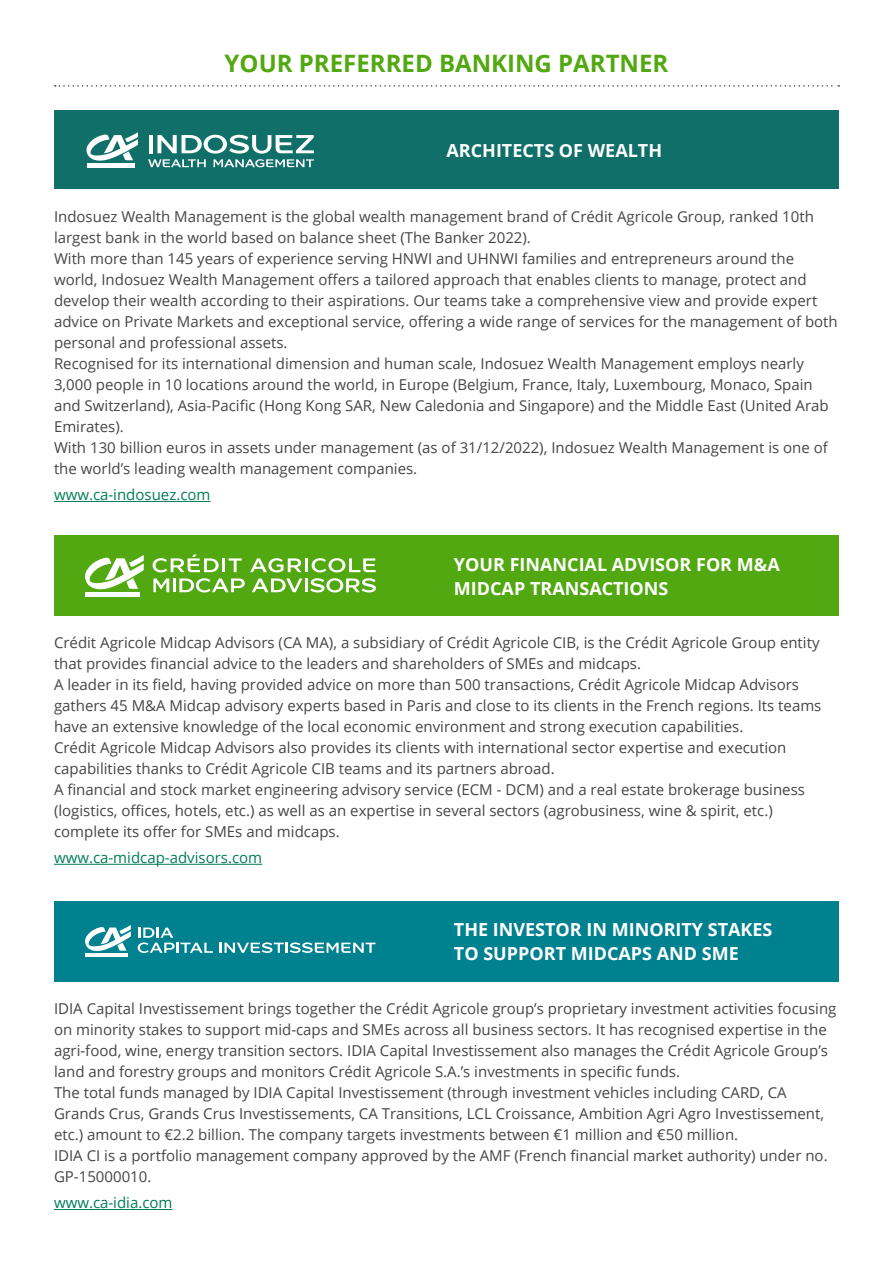
<style>
.page{position:relative;width:893px;height:1263px;background:#fff}
.page>*{position:absolute;margin:0;border:0;box-sizing:border-box;transform-origin:0 0}
.t1{font:700 24px "Open Sans";color:#52a810}
.t2{font:700 18px/24px "Open Sans";color:#fff}
.t3{font:15px/21px "Open Sans";color:#454545}
.t4{font:15px "Open Sans";color:#007d57}
</style>
<div class="page">
<svg style="left:55px;top:85px;width:784px;height:2px"></svg>
<hr style="left:54px;top:864px;width:208px;height:1px;background:#007d57">
<div style="left:54px;top:536px;width:785px;height:80px;background:#52a810"></div>
<svg style="left:153px;top:554px;width:66px;height:18px"></svg>
<hr style="left:222px;top:558px;width:3px;height:14px;background:#fff">
<svg style="left:229px;top:558px;width:13px;height:14px"></svg>
<svg style="left:250px;top:558px;width:51px;height:14px"></svg>
<hr style="left:305px;top:558px;width:3px;height:14px;background:#fff">
<svg style="left:312px;top:558px;width:64px;height:14px"></svg>
<div style="left:86px;top:592px;width:54px;height:5px;background:#fff"></div>
<svg style="left:85px;top:555px;width:59px;height:38px"></svg>
<svg style="left:153px;top:578px;width:16px;height:14px"></svg>
<hr style="left:173px;top:578px;width:3px;height:14px;background:#fff">
<svg style="left:179px;top:578px;width:66px;height:14px"></svg>
<svg style="left:252px;top:578px;width:50px;height:14px"></svg>
<hr style="left:305px;top:578px;width:3px;height:14px;background:#fff">
<svg style="left:310px;top:578px;width:66px;height:14px"></svg>
<hr style="left:54px;top:1209px;width:119px;height:1px;background:#007d57">
<div style="left:54px;top:901px;width:785px;height:80px;background:#00818f"></div>
<hr style="left:86px;top:953px;width:42px;height:4px;background:#fff">
<svg style="left:85px;top:925px;width:46px;height:29px"></svg>
<svg style="left:138px;top:927px;width:75px;height:26px"></svg>
<svg style="left:219px;top:942px;width:156px;height:11px"></svg>
<hr style="left:54px;top:501px;width:156px;height:1px;background:#007d57">
<div style="left:54px;top:111px;width:785px;height:78px;background:#116f6a"></div>
<svg style="left:148px;top:135px;width:166px;height:32px"></svg>
<hr style="left:87px;top:163px;width:47px;height:4px;background:#fff">
<svg style="left:86px;top:132px;width:52px;height:32px"></svg>
<h1 class="t1" style="left:225px;top:47px;width:445px">YOUR PREFERRED BANKING PARTNER</h1>
<p class="t2" style="left:446px;top:138px;width:217px">ARCHITECTS OF WEALTH</p>
<p class="t3" style="left:54px;top:205px;width:785px">Indosuez Wealth Management is the global wealth management brand of Crédit Agricole Group, ranked 10th largest bank in the world based on balance sheet (The Banker 2022).<br>With more than 145 years of experience serving HNWI and UHNWI families and entrepreneurs around the world, Indosuez Wealth Management offers a tailored approach that enables clients to manage, protect and develop their wealth according to their aspirations. Our teams take a comprehensive view and provide expert advice on Private Markets and exceptional service, offering a wide range of services for the management of both personal and professional assets.<br>Recognised for its international dimension and human scale, Indosuez Wealth Management employs nearly 3,000 people in 10 locations around the world, in Europe (Belgium, France, Italy, Luxembourg, Monaco, Spain and Switzerland), Asia-Pacific (Hong Kong SAR, New Caledonia and Singapore) and the Middle East (United Arab Emirates).<br>With 130 billion euros in assets under management (as of 31/12/2022), Indosuez Wealth Management is one of the world’s leading wealth management companies.</p>
<p class="t4" style="left:54px;top:485px;width:158px">www.ca-indosuez.com</p>
<p class="t2" style="left:454px;top:552px;width:327px">YOUR FINANCIAL ADVISOR FOR M&amp;A<br>MIDCAP TRANSACTIONS</p>
<p class="t3" style="left:54px;top:631px;width:769px">Crédit Agricole Midcap Advisors (CA MA), a subsidiary of Crédit Agricole CIB, is the Crédit Agricole Group entity that provides financial advice to the leaders and shareholders of SMEs and midcaps.<br>A leader in its field, having provided advice on more than 500 transactions, Crédit Agricole Midcap Advisors gathers 45 M&amp;A Midcap advisory experts based in Paris and close to its clients in the French regions. Its teams have an extensive knowledge of the local economic environment and strong execution capabilities.<br>Crédit Agricole Midcap Advisors also provides its clients with international sector expertise and execution capabilities thanks to Crédit Agricole CIB teams and its partners abroad.<br>A financial and stock market engineering advisory service (ECM - DCM) and a real estate brokerage business (logistics, offices, hotels, etc.) as well as an expertise in several sectors (agrobusiness, wine &amp; spirit, etc.) complete its offer for SMEs and midcaps.</p>
<p class="t4" style="left:54px;top:847px;width:210px">www.ca-midcap-advisors.com</p>
<p class="t2" style="left:454px;top:917px;width:320px">THE INVESTOR IN MINORITY STAKES<br>TO SUPPORT MIDCAPS AND SME</p>
<p class="t3" style="left:54px;top:997px;width:784px">IDIA Capital Investissement brings together the Crédit Agricole group’s proprietary investment activities focusing on minority stakes to support mid-caps and SMEs across all business sectors. It has recognised expertise in the agri-food, wine, energy transition sectors. IDIA Capital Investissement also manages the Crédit Agricole Group’s land and forestry groups and monitors Crédit Agricole S.A.’s investments in specific funds.<br>The total funds managed by IDIA Capital Investissement (through investment vehicles including CARD, CA Grands Crus, Grands Crus Investissements, CA Transitions, LCL Croissance, Ambition Agri Agro Investissement, etc.) amount to €2.2 billion. The company targets investments between €1 million and €50 million.<br>IDIA CI is a portfolio management company approved by the AMF (French financial market authority) under no.<br>GP-15000010.</p>
<p class="t4" style="left:54px;top:1192px;width:120px">www.ca-idia.com</p>
</div>
